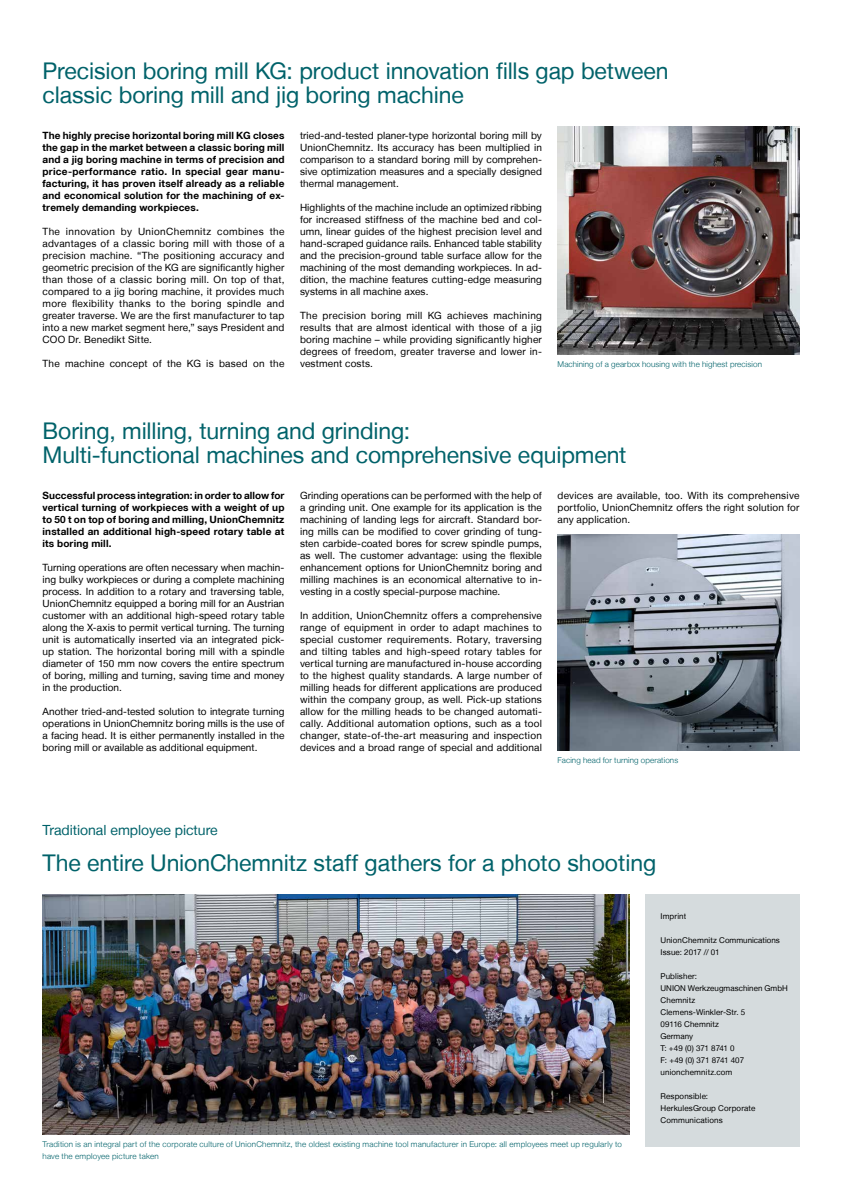
<style>
.page{position:relative;width:842px;height:1191px;background:#fff}
.page>*{position:absolute;margin:0;border:0;box-sizing:border-box;transform-origin:0 0}
.t1{font:23px/24px "Helvetica Neue LT";letter-spacing:-.005em;color:#00626a}
.t2{font:14px "Helvetica Neue LT";color:#00626a}
.t3{font:10px/12px "Helvetica Neue LT";letter-spacing:.01em;color:#000;text-align:justify}
.t4{font:700 10px/12px "Helvetica Neue LT";letter-spacing:.015em;color:#000;text-align:justify}
.t5{font:300 8px/12px "Helvetica Neue LT";letter-spacing:.02em;color:#00626a}
.t6{font:8px/12px "Helvetica Neue LT";letter-spacing:.015em;color:#000}
</style>
<div class="page">
<img style="left:557px;top:127px;width:242px;height:228px">
<img style="left:43px;top:895px;width:586px;height:240px">
<img style="left:557px;top:535px;width:242px;height:216px">
<hr style="left:841px;top:0;width:1px;height:223px;background:#d5dbdd">
<div style="left:645px;top:895px;width:154px;height:252px;background:#d5dbdd"></div>
<h1 class="t1" style="left:43px;top:58px;width:628px">Precision boring mill KG: product innovation fills gap between classic boring mill and jig boring machine</h1>
<p class="t4" style="left:43px;top:129px;width:243px">The highly precise horizontal boring mill KG closes the gap in the market between a classic boring mill and a jig boring machine in terms of precision and price-performance ratio. In special gear manu&shy;facturing, it has proven itself already as a reliable and economical solution for the machining of ex&shy;tremely demanding workpieces.</p>
<p class="t3" style="left:43px;top:225px;width:243px">The innovation by UnionChemnitz combines the advantages of a classic boring mill with those of a precision machine. “The positioning accuracy and geometric precision of the KG are significantly higher than those of a classic boring mill. On top of that, compared to a jig boring machine, it provides much more flexibility thanks to the boring spindle and greater traverse. We are the first manufacturer to tap into a new market segment here,” says President and COO Dr. Benedikt Sitte.</p>
<p class="t3" style="left:43px;top:357px;width:243px">The machine concept of the KG is based on the</p>
<p class="t3" style="left:300px;top:129px;width:243px">tried-and-tested planer-type horizontal boring mill by UnionChemnitz. Its accuracy has been multiplied in comparison to a standard boring mill by comprehen&shy;sive optimization measures and a specially designed thermal management.</p>
<p class="t3" style="left:300px;top:201px;width:243px">Highlights of the machine include an optimized ribbing for increased stiffness of the machine bed and col&shy;umn, linear guides of the highest precision level and hand-scraped guidance rails. Enhanced table stability and the precision-ground table surface allow for the machining of the most demanding workpieces. In ad&shy;dition, the machine features cutting-edge measuring systems in all machine axes.</p>
<p class="t3" style="left:300px;top:309px;width:243px">The precision boring mill KG achieves machining results that are almost identical with those of a jig boring machine – while providing significantly higher degrees of freedom, greater traverse and lower in&shy;vestment costs.</p>
<p class="t5" style="left:557px;top:358px;width:206px">Machining of a gearbox housing with the highest precision</p>
<h1 class="t1" style="left:43px;top:418px;width:585px">Boring, milling, turning and grinding:<br>Multi-functional machines and comprehensive equipment</h1>
<p class="t4" style="left:43px;top:489px;width:243px">Successful process integration: in order to allow for vertical turning of workpieces with a weight of up to 50 t on top of boring and milling, UnionChemnitz installed an additional high-speed rotary table at its boring mill.</p>
<p class="t3" style="left:43px;top:561px;width:243px">Turning operations are often necessary when machin&shy;ing bulky workpieces or during a complete machining process. In addition to a rotary and traversing table, UnionChemnitz equipped a boring mill for an Austrian customer with an additional high-speed rotary table along the X-axis to permit vertical turning. The turning unit is automatically inserted via an integrated pick&shy;up station. The horizontal boring mill with a spindle diameter of 150 mm now covers the entire spectrum of boring, milling and turning, saving time and money in the production.</p>
<p class="t3" style="left:43px;top:705px;width:243px">Another tried-and-tested solution to integrate turning operations in UnionChemnitz boring mills is the use of a facing head. It is either permanently installed in the boring mill or available as additional equipment.</p>
<p class="t3" style="left:300px;top:489px;width:243px">Grinding operations can be performed with the help of a grinding unit. One example for its application is the machining of landing legs for aircraft. Standard bor&shy;ing mills can be modified to cover grinding of tung&shy;sten carbide-coated bores for screw spindle pumps, as well. The customer advantage: using the flexible enhancement options for UnionChemnitz boring and milling machines is an economical alternative to in&shy;vesting in a costly special-purpose machine.</p>
<p class="t3" style="left:300px;top:609px;width:243px">In addition, UnionChemnitz offers a comprehensive range of equipment in order to adapt machines to special customer requirements. Rotary, traversing and tilting tables and high-speed rotary tables for vertical turning are manufactured in-house according to the highest quality standards. A large number of milling heads for different applications are produced within the company group, as well. Pick-up stations allow for the milling heads to be changed automati&shy;cally. Additional automation options, such as a tool changer, state-of-the-art measuring and inspection devices and a broad range of special and additional</p>
<p class="t3" style="left:557px;top:489px;width:243px">devices are available, too. With its comprehensive portfolio, UnionChemnitz offers the right solution for any application.</p>
<p class="t5" style="left:557px;top:754px;width:122px">Facing head for turning operations</p>
<h2 class="t2" style="left:43px;top:821px;width:177px">Traditional employee picture</h2>
<h1 class="t1" style="left:43px;top:850px;width:615px">The entire UnionChemnitz staff gathers for a photo shooting</h1>
<p class="t5" style="left:43px;top:1138px;width:581px">Tradition is an integral part of the corporate culture of UnionChemnitz, the oldest existing machine tool manufacturer in Europe: all employees meet up regularly to have the employee picture taken</p>
<p class="t6" style="left:660px;top:910px;width:27px">Imprint</p>
<p class="t6" style="left:660px;top:934px;width:121px">UnionChemnitz Communications<br>Issue: 2017 // 01</p>
<p class="t6" style="left:660px;top:970px;width:129px">Publisher:<br>UNION Werkzeugmaschinen GmbH<br>Chemnitz<br>Clemens-Winkler-Str. 5<br>09116 Chemnitz<br>Germany<br>T: +49 (0) 371 8741 0<br>F: +49 (0) 371 8741 407 unionchemnitz.com</p>
<p class="t6" style="left:660px;top:1090px;width:96px">Responsible:<br>HerkulesGroup Corporate<br>Communications</p>
</div>
